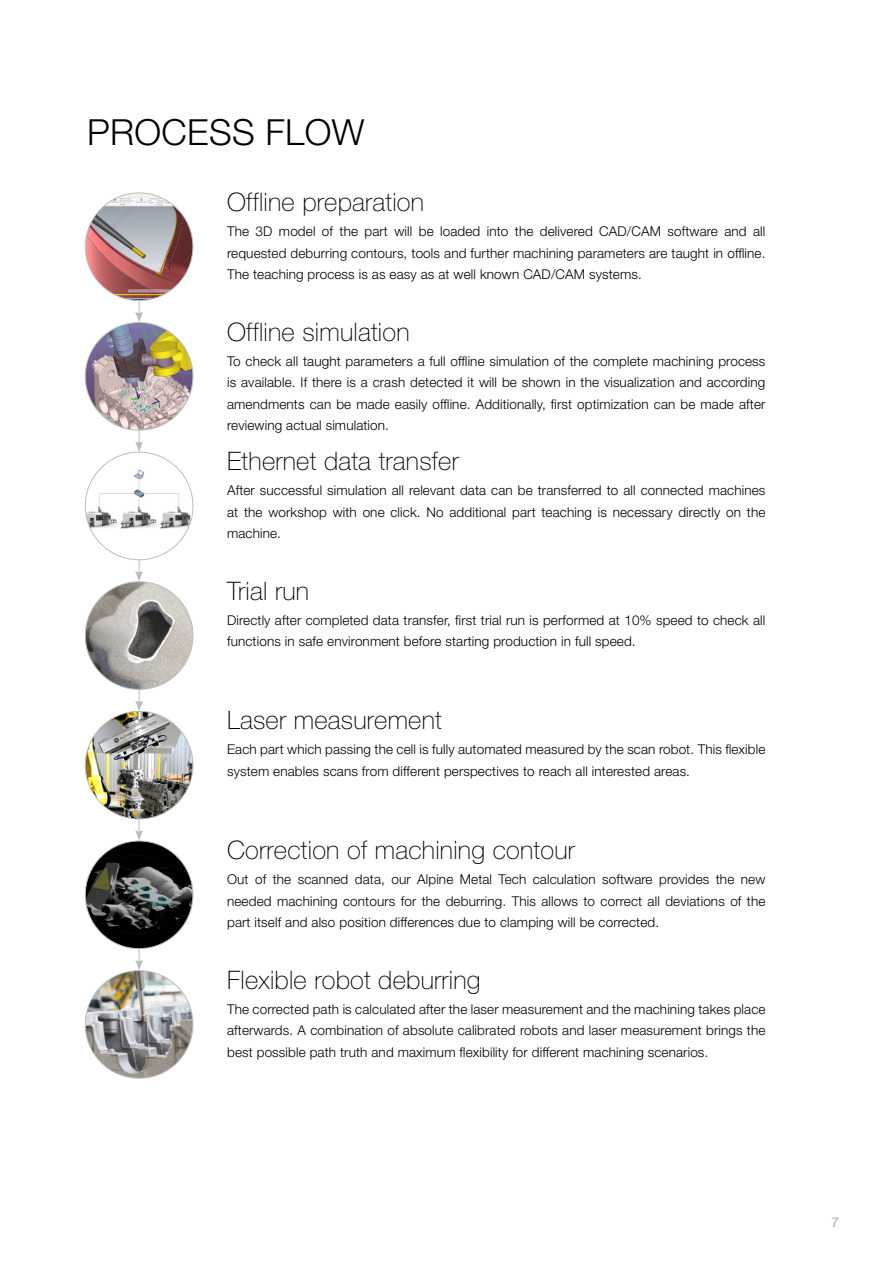
<style>
.page{position:relative;width:893px;height:1263px;background:#fff}
.page>*{position:absolute;margin:0;border:0;box-sizing:border-box;transform-origin:0 0}
.t1{font:300 36px "Helvetica Neue LT Std";letter-spacing:.01em;color:#000}
.t2{font:100 25.5px "Helvetica Neue LT Std";letter-spacing:.01em;color:#000}
.t3{font:300 13.5px/21.6px "Helvetica Neue LT Std";letter-spacing:.01em;color:#000;text-align:justify}
.t4{font:300 13.5px "Helvetica Neue LT Std";color:#929292}
</style>
<div class="page">
<img style="left:85px;top:193px;width:108px;height:108px;border-radius:54px">
<img style="left:85px;top:322px;width:108px;height:108px;border-radius:54px">
<img style="left:85px;top:582px;width:108px;height:107px;border-radius:54px">
<img style="left:85px;top:711px;width:108px;height:108px;border-radius:54px">
<img style="left:85px;top:841px;width:108px;height:108px;border-radius:54px">
<img style="left:85px;top:470px;width:108px;height:58px">
<svg style="left:135px;top:301px;width:8px;height:21px"></svg>
<svg style="left:135px;top:430px;width:8px;height:22px"></svg>
<svg style="left:135px;top:560px;width:8px;height:22px"></svg>
<svg style="left:135px;top:689px;width:8px;height:22px"></svg>
<svg style="left:135px;top:819px;width:8px;height:22px"></svg>
<svg style="left:135px;top:949px;width:8px;height:21px"></svg>
<img style="left:85px;top:970px;width:108px;height:108px;border-radius:54px">
<h1 class="t1" style="left:87px;top:110px;width:279px">PROCESS FLOW</h1>
<h2 class="t2" style="left:227px;top:187px;width:198px">Offline preparation</h2>
<p class="t3" style="left:227px;top:220px;width:540px">The 3D model of the part will be loaded into the delivered CAD/CAM software and all requested deburring contours, tools and further machining parameters are taught in offline.<br>The teaching process is as easy as at well known CAD/CAM systems.</p>
<h2 class="t2" style="left:227px;top:317px;width:184px">Offline simulation</h2>
<p class="t3" style="left:227px;top:350px;width:540px">To check all taught parameters a full offline simulation of the complete machining process is available. If there is a crash detected it will be shown in the visualization and according amendments can be made easily offline. Additionally, first optimization can be made after reviewing actual simulation.</p>
<h2 class="t2" style="left:227px;top:446px;width:233px">Ethernet data transfer</h2>
<p class="t3" style="left:227px;top:479px;width:540px">After successful simulation all relevant data can be transferred to all connected machines at the workshop with one click. No additional part teaching is necessary directly on the machine.</p>
<h2 class="t2" style="left:227px;top:576px;width:83px">Trial run</h2>
<p class="t3" style="left:227px;top:609px;width:540px">Directly after completed data transfer, first trial run is performed at 10% speed to check all functions in safe environment before starting production in full speed.</p>
<h2 class="t2" style="left:227px;top:706px;width:216px">Laser measurement</h2>
<p class="t3" style="left:227px;top:738px;width:540px">Each part which passing the cell is fully automated measured by the scan robot. This flexible system enables scans from different perspectives to reach all interested areas.</p>
<h2 class="t2" style="left:227px;top:835px;width:349px">Correction of machining contour</h2>
<p class="t3" style="left:227px;top:868px;width:540px">Out of the scanned data, our Alpine Metal Tech calculation software provides the new needed machining contours for the deburring. This allows to correct all deviations of the part itself and also position differences due to clamping will be corrected.</p>
<h2 class="t2" style="left:227px;top:965px;width:255px">Flexible robot deburring</h2>
<p class="t3" style="left:227px;top:998px;width:540px">The corrected path is calculated after the laser measurement and the machining takes place afterwards. A combination of absolute calibrated robots and laser measurement brings the best possible path truth and maximum flexibility for different machining scenarios.</p>
<p class="t4" style="left:831px;top:1214px;width:9px">7</p>
</div>
